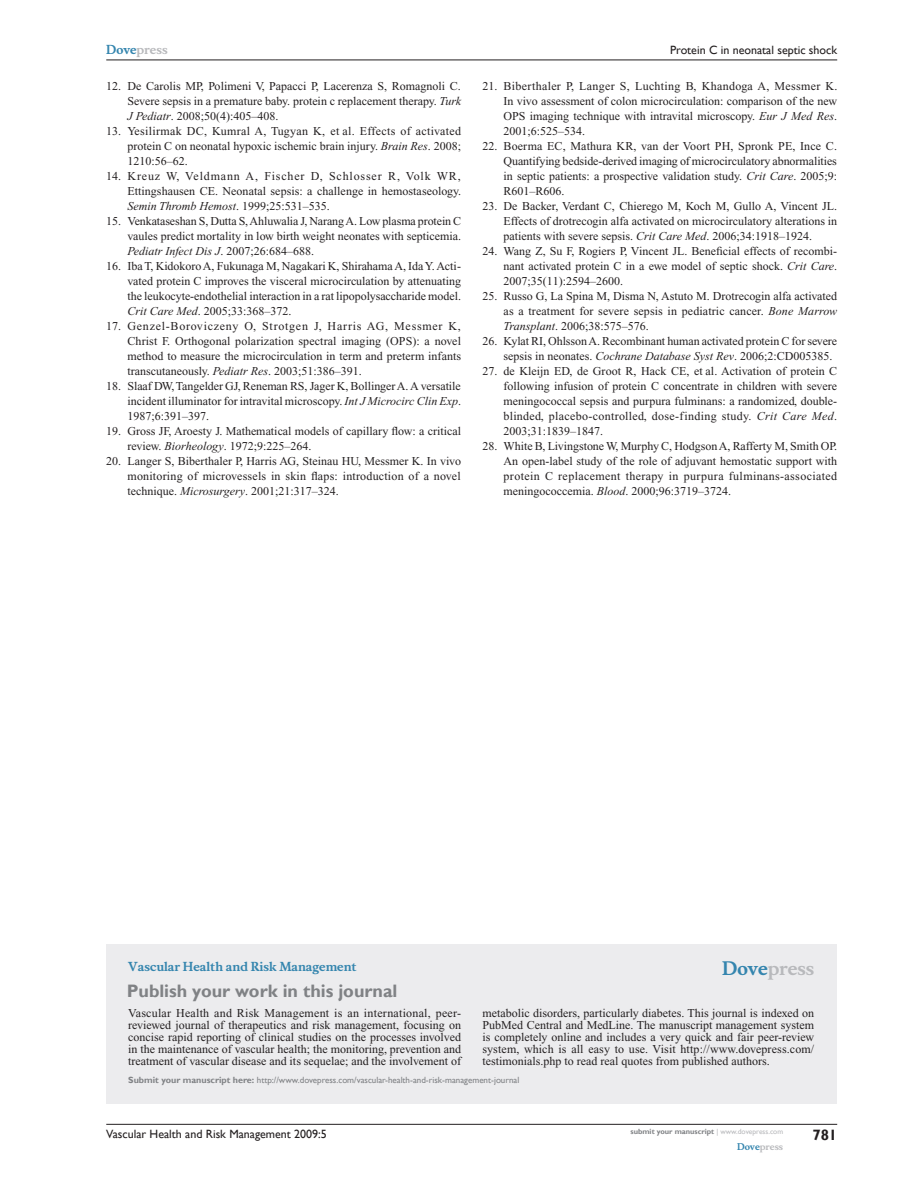
<style>
.page{position:relative;width:918px;height:1188px;background:#fff}
.page>*{position:absolute;margin:0;border:0;box-sizing:border-box;transform-origin:0 0}
.t1{font:700 18px "Gill Sans";color:#808285}
.t2{font:700 18px "Musee";color:#b8b9bc}
.t3{font:700 15px "Gill Sans";color:#231f20}
.t4{font:12px/15px "Times New Roman";color:#231f20;text-align:justify}
.t5{font:12px "Gill Sans";color:#231f20}
.t6{font:700 12px "Musee";color:#3485ae}
.t7{font:700 12px "Musee";color:#b8b9bc}
.t8{font:9px "Gill Sans";color:#808285}
.t9{font:700 9px "Musee";color:#b8b9bc}
.t10{font:700 7.5px "Gill Sans";color:#808285}
.s1{color:#3485ae}
.s2{font-style:italic}
.s3{font-weight:700}
.s4{font-weight:400;color:#b8b9bc}
</style>
<div class="page">
<div style="left:106px;top:944px;width:731px;height:159px;background:#ececee"></div>
<hr style="left:106px;top:1124px;width:731px;height:1px;background:#231f20">
<hr style="left:106px;top:60px;width:731px;height:1px;background:#231f20">
<p class="t7" style="left:106px;top:43px;width:63px"><span class="s1">Dove</span>press</p>
<p class="t5" style="left:670px;top:43px;width:169px">Protein C in neonatal septic shock</p>
<p class="t4" style="left:128px;top:79px;width:335px;text-indent:-21px">12. De Carolis MP, Polimeni V, Papacci P, Lacerenza S, Romagnoli C.<br>Severe sepsis in a premature baby. protein c replacement therapy. <span class="s2">Turk J Pediatr</span>. 2008;50(4):405–408.</p>
<p class="t4" style="left:128px;top:124px;width:335px;text-indent:-21px">13. Yesilirmak DC, Kumral A, Tugyan K, et al. Effects of activated protein C on neonatal hypoxic ischemic brain injury. <span class="s2">Brain Res</span>. 2008; 1210:56–62.</p>
<p class="t4" style="left:128px;top:169px;width:335px;text-indent:-21px">14. Kreuz W, Veldmann A, Fischer D, Schlosser R, Volk WR, Ettingshausen CE. Neonatal sepsis: a challenge in hemostaseology.<br><span class="s2">Semin Thromb Hemost</span>. 1999;25:531–535.</p>
<p class="t4" style="left:128px;top:214px;width:335px;text-indent:-21px">15. Venkataseshan S, Dutta S, Ahluwalia J, Narang A. Low plasma protein C vaules predict mortality in low birth weight neonates with septicemia.<br><span class="s2">Pediatr Infect Dis J</span>. 2007;26:684–688.</p>
<p class="t4" style="left:128px;top:259px;width:335px;text-indent:-21px">16. Iba T, Kidokoro A, Fukunaga M, Nagakari K, Shirahama A, Ida Y. Acti&shy;vated protein C improves the visceral microcirculation by attenuating the leukocyte-endothelial interaction in a rat lipopolysaccharide model.<br><span class="s2">Crit Care Med</span>. 2005;33:368–372.</p>
<p class="t4" style="left:128px;top:319px;width:335px;text-indent:-21px">17. Genzel-Boroviczeny O, Strotgen J, Harris AG, Messmer K, Christ F. Orthogonal polarization spectral imaging (OPS): a novel method to measure the microcirculation in term and preterm infants transcutaneously. <span class="s2">Pediatr Res</span>. 2003;51:386–391.</p>
<p class="t4" style="left:128px;top:379px;width:335px;text-indent:-21px">18. Slaaf DW, Tangelder GJ, Reneman RS, Jager K, Bollinger A. A versatile incident illuminator for intravital microscopy. <span class="s2">Int J Microcirc Clin Exp</span>.<br>1987;6:391–397.</p>
<p class="t4" style="left:128px;top:424px;width:335px;text-indent:-21px">19. Gross JF, Aroesty J. Mathematical models of capillary flow: a critical review. <span class="s2">Biorheology</span>. 1972;9:225–264.</p>
<p class="t4" style="left:128px;top:454px;width:335px;text-indent:-21px">20. Langer S, Biberthaler P, Harris AG, Steinau HU, Messmer K. In vivo monitoring of microvessels in skin flaps: introduction of a novel technique. <span class="s2">Microsurgery</span>. 2001;21:317–324.</p>
<p class="t4" style="left:504px;top:79px;width:335px;text-indent:-21px">21. Biberthaler P, Langer S, Luchting B, Khandoga A, Messmer K.<br>In vivo assessment of colon microcirculation: comparison of the new OPS imaging technique with intravital microscopy. <span class="s2">Eur J Med Res</span>.<br>2001;6:525–534.</p>
<p class="t4" style="left:504px;top:139px;width:335px;text-indent:-21px">22. Boerma EC, Mathura KR, van der Voort PH, Spronk PE, Ince C.<br>Quantifying bedside-derived imaging of microcirculatory abnormalities in septic patients: a prospective validation study. <span class="s2">Crit Care</span>. 2005;9:<br>R601–R606.</p>
<p class="t4" style="left:504px;top:199px;width:335px;text-indent:-21px">23. De Backer, Verdant C, Chierego M, Koch M, Gullo A, Vincent JL.<br>Effects of drotrecogin alfa activated on microcirculatory alterations in patients with severe sepsis. <span class="s2">Crit Care Med</span>. 2006;34:1918–1924.</p>
<p class="t4" style="left:504px;top:244px;width:335px;text-indent:-21px">24. Wang Z, Su F, Rogiers P, Vincent JL. Beneficial effects of recombi&shy;nant activated protein C in a ewe model of septic shock. <span class="s2">Crit Care</span>.<br>2007;35(11):2594–2600.</p>
<p class="t4" style="left:504px;top:289px;width:335px;text-indent:-21px">25. Russo G, La Spina M, Disma N, Astuto M. Drotrecogin alfa activated as a treatment for severe sepsis in pediatric cancer. <span class="s2">Bone Marrow Transplant</span>. 2006;38:575–576.</p>
<p class="t4" style="left:504px;top:334px;width:335px;text-indent:-21px">26. Kylat RI, Ohlsson A. Recombinant human activated protein C for severe sepsis in neonates. <span class="s2">Cochrane Database Syst Rev</span>. 2006;2:CD005385.</p>
<p class="t4" style="left:504px;top:364px;width:335px;text-indent:-21px">27. de Kleijn ED, de Groot R, Hack CE, et al. Activation of protein C following infusion of protein C concentrate in children with severe meningococcal sepsis and purpura fulminans: a randomized, double&shy;blinded, placebo-controlled, dose-finding study. <span class="s2">Crit Care Med</span>.<br>2003;31:1839–1847.</p>
<p class="t4" style="left:504px;top:439px;width:335px;text-indent:-21px">28. White B, Livingstone W, Murphy C, Hodgson A, Rafferty M, Smith OP.<br>An open-label study of the role of adjuvant hemostatic support with protein C replacement therapy in purpura fulminans-associated meningococcemia. <span class="s2">Blood</span>. 2000;96:3719–3724.</p>
<p class="t6" style="left:128px;top:959px;width:230px">Vascular Health and Risk Management</p>
<h1 class="t1" style="left:127px;top:980px;width:272px">Publish your work in this journal</h1>
<h1 class="t2" style="left:722px;top:958px;width:94px"><span class="s1">Dove</span>press</h1>
<p class="t4" style="left:128px;top:1007px;width:334px;line-height:12px">Vascular Health and Risk Management is an international, peer&shy;reviewed journal of therapeutics and risk management, focusing on concise rapid reporting of clinical studies on the processes involved in the maintenance of vascular health; the monitoring, prevention and treatment of vascular disease and its sequelae; and the involvement of</p>
<p class="t4" style="left:482px;top:1007px;width:333px;line-height:12px">metabolic disorders, particularly diabetes. This journal is indexed on PubMed Central and MedLine. The manuscript management system is completely online and includes a very quick and fair peer-review system, which is all easy to use. Visit http://www.dovepress.com/ testimonials.php to read real quotes from published authors.</p>
<p class="t8" style="left:128px;top:1075px;width:393px"><span class="s3">Submit your manuscript here:</span> http://www.dovepress.com/vascular-health-and-risk-management-journal</p>
<p class="t5" style="left:106px;top:1127px;width:222px">Vascular Health and Risk Management 2009:5</p>
<p class="t10" style="left:631px;top:1127px;width:154px">submit your manuscript <span class="s4">| www.dovepress.com</span></p>
<p class="t9" style="left:737px;top:1141px;width:48px"><span class="s1">Dove</span>press</p>
<p class="t3" style="left:812px;top:1126px;width:26px">781</p>
</div>
